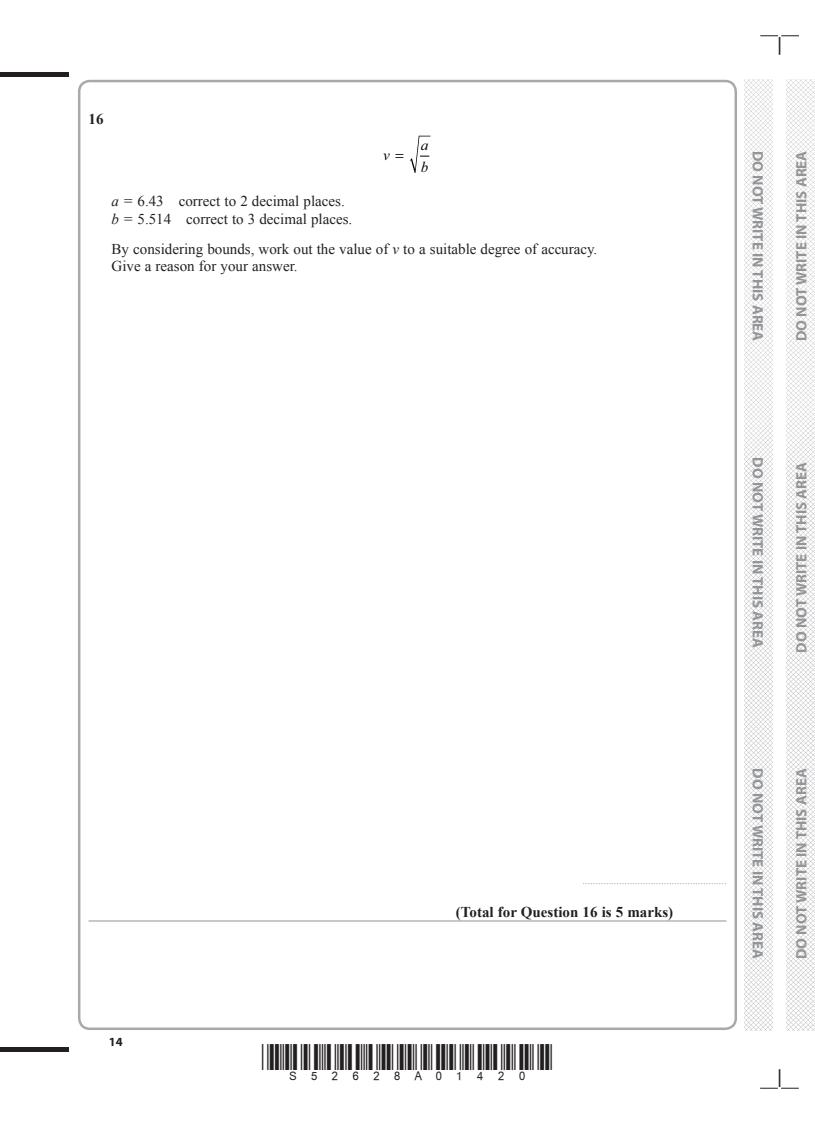
<style>
.page{position:relative;width:815px;height:1124px;background:#fff}
.page>*{position:absolute;margin:0;border:0;box-sizing:border-box;transform-origin:0 0}
.t1{font:15px/17.5px "Times New Roman";color:#231f20}
.t2{font:700 15px "Myriad Pro";color:#939598}
.t3{font:700 15px "Times New Roman";color:#231f20}
.t4{font:italic 15px/21px "Times New Roman";color:#000}
.t5{font:700 12.5px "Myriad Pro";color:#231f20}
.t6{font:7.5px "Times New Roman";color:#231f20}
.s1{font-style:italic}
</style>
<div class="page">
<div style="left:0;top:72px;width:69px;height:5px;background:#231f20"></div>
<hr style="left:0;top:1047px;width:69px;height:4px;background:#231f20">
<svg style="left:760px;top:35px;width:39px;height:20px"></svg>
<svg style="left:760px;top:1069px;width:39px;height:19px"></svg>
<img style="left:744px;top:80px;width:28px;height:949px">
<img style="left:787px;top:80px;width:28px;height:949px">
<hr style="left:89px;top:920px;width:637px;height:1px;background:#a8a9ad">
<svg style="left:410px;top:136px;width:20px;height:37px"></svg>
<p class="t3" style="left:89px;top:108px;width:16px">16</p>
<p class="t4" style="left:383px;top:144px;width:8px">v</p>
<p class="t4" style="left:421px;top:135px;width:9px">a b</p>
<p class="t1" style="left:112px;top:192px;width:242px"><span class="s1">a</span> = 6.43 correct to 2 decimal places. <span class="s1">b</span> = 5.514 correct to 3 decimal places.</p>
<p class="t1" style="left:112px;top:240px;width:487px">By considering bounds, work out the value of <span class="s1">v</span> to a suitable degree of accuracy.<br>Give a reason for your answer.</p>
<p class="t2" style="left:767px;top:151px;width:192px;rotate:90deg">DO NOT WRITE IN THIS AREA</p>
<p class="t2" style="left:792px;top:341px;width:192px;rotate:-90deg">DO NOT WRITE IN THIS AREA</p>
<p class="t2" style="left:767px;top:457px;width:192px;rotate:90deg">DO NOT WRITE IN THIS AREA</p>
<p class="t2" style="left:792px;top:652px;width:192px;rotate:-90deg">DO NOT WRITE IN THIS AREA</p>
<p class="t5" style="left:109px;top:1033px;width:15px">14</p>
<p class="t6" style="left:583px;top:876px;width:145px">.......................................................</p>
<p class="t3" style="left:456px;top:901px;width:219px">(Total for Question 16 is 5 marks)</p>
<p class="t2" style="left:767px;top:768px;width:192px;rotate:90deg">DO NOT WRITE IN THIS AREA</p>
<p class="t2" style="left:792px;top:958px;width:192px;rotate:-90deg">DO NOT WRITE IN THIS AREA</p>
</div>
